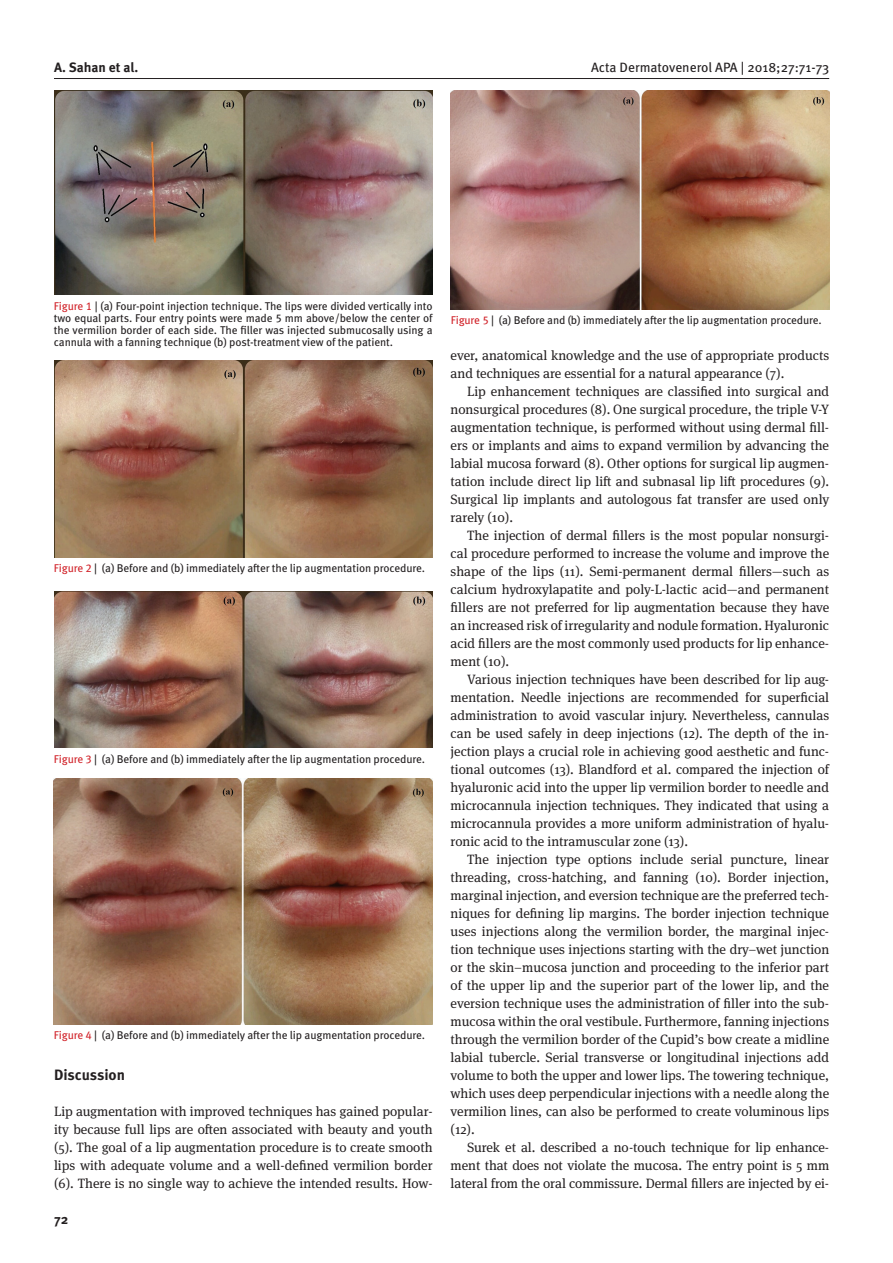
<style>
.page{position:relative;width:893px;height:1263px;background:#fff}
.page>*{position:absolute;margin:0;border:0;box-sizing:border-box;transform-origin:0 0}
.Main_body_text{font:700 15px "Meta Pro";letter-spacing:-.005em;color:#231f20}
.t1{font:13.5px/18px "Meta Serif Pro";color:#231f20;text-align:justify}
.t2{font:13.5px "Meta Pro";color:#231f20}
.t3{font:700 13.5px "Meta Pro";color:#231f20}
.Main_body_text-2{font:11.25px/12px "Meta Pro";letter-spacing:-.01em;color:#231f20;text-align:justify}
.s1{color:#d1232a}
</style>
<div class="page">
<hr style="left:54px;top:78px;width:775px;height:1px;background:#231f20">
<img style="left:54px;top:90px;width:379px;height:205px">
<img style="left:54px;top:360px;width:379px;height:197px">
<img style="left:54px;top:591px;width:379px;height:157px">
<img style="left:54px;top:778px;width:379px;height:247px">
<img style="left:451px;top:90px;width:378px;height:219px">
<p class="t3" style="left:54px;top:57px;width:86px">A. Sahan et al.</p>
<p class="t2" style="left:591px;top:57px;width:240px">Acta Dermatovenerol APA | 2018;27:71-73</p>
<p class="Main_body_text-2" style="left:54px;top:299px;width:380px"><span class="s1">Figure 1</span> | (a) Four-point injection technique. The lips were divided vertically into two equal parts. Four entry points were made 5 mm above/below the center of the vermilion border of each side. The filler was injected submucosally using a cannula with a fanning technique (b) post-treatment view of the patient.</p>
<p class="Main_body_text-2" style="left:54px;top:561px;width:373px"><span class="s1">Figure 2</span> | (a) Before and (b) immediately after the lip augmentation procedure.</p>
<p class="Main_body_text-2" style="left:54px;top:752px;width:373px"><span class="s1">Figure 3</span> | (a) Before and (b) immediately after the lip augmentation procedure.</p>
<p class="Main_body_text-2" style="left:54px;top:1029px;width:373px"><span class="s1">Figure 4</span> | (a) Before and (b) immediately after the lip augmentation procedure.</p>
<p class="Main_body_text" style="left:54px;top:1063px;width:73px">Discussion</p>
<p class="t1" style="left:54px;top:1102px;width:380px">Lip augmentation with improved techniques has gained popular&shy;ity because full lips are often associated with beauty and youth (5). The goal of a lip augmentation procedure is to create smooth lips with adequate volume and a well-defined vermilion border (6). There is no single way to achieve the intended results. How-</p>
<p class="t3" style="left:54px;top:1209px;width:16px">72</p>
<p class="Main_body_text-2" style="left:451px;top:314px;width:373px"><span class="s1">Figure 5</span> | (a) Before and (b) immediately after the lip augmentation procedure.</p>
<p class="t1" style="left:451px;top:346px;width:380px">ever, anatomical knowledge and the use of appropriate products and techniques are essential for a natural appearance (7).</p>
<p class="t1" style="left:451px;top:382px;width:380px;text-indent:17px">Lip enhancement techniques are classified into surgical and nonsurgical procedures (8). One surgical procedure, the triple V-Y augmentation technique, is performed without using dermal fill&shy;ers or implants and aims to expand vermilion by advancing the labial mucosa forward (8). Other options for surgical lip augmen&shy;tation include direct lip lift and subnasal lip lift procedures (9).<br>Surgical lip implants and autologous fat transfer are used only rarely (10).</p>
<p class="t1" style="left:451px;top:526px;width:380px;text-indent:17px">The injection of dermal fillers is the most popular nonsurgi&shy;cal procedure performed to increase the volume and improve the shape of the lips (11). Semi-permanent dermal fillers—such as calcium hydroxylapatite and poly-L-lactic acid—and permanent fillers are not preferred for lip augmentation because they have an increased risk of irregularity and nodule formation. Hyaluronic acid fillers are the most commonly used products for lip enhance&shy;ment (10).</p>
<p class="t1" style="left:451px;top:670px;width:380px;text-indent:17px">Various injection techniques have been described for lip aug&shy;mentation. Needle injections are recommended for superficial administration to avoid vascular injury. Nevertheless, cannulas can be used safely in deep injections (12). The depth of the in&shy;jection plays a crucial role in achieving good aesthetic and func&shy;tional outcomes (13). Blandford et al. compared the injection of hyaluronic acid into the upper lip vermilion border to needle and microcannula injection techniques. They indicated that using a microcannula provides a more uniform administration of hyalu&shy;ronic acid to the intramuscular zone (13).</p>
<p class="t1" style="left:451px;top:850px;width:380px;text-indent:17px">The injection type options include serial puncture, linear threading, cross-hatching, and fanning (10). Border injection, marginal injection, and eversion technique are the preferred tech&shy;niques for defining lip margins. The border injection technique uses injections along the vermilion border, the marginal injec&shy;tion technique uses injections starting with the dry–wet junction or the skin–mucosa junction and proceeding to the inferior part of the upper lip and the superior part of the lower lip, and the eversion technique uses the administration of filler into the sub&shy;mucosa within the oral vestibule. Furthermore, fanning injections through the vermilion border of the Cupid’s bow create a midline labial tubercle. Serial transverse or longitudinal injections add volume to both the upper and lower lips. The towering technique, which uses deep perpendicular injections with a needle along the vermilion lines, can also be performed to create voluminous lips (12).</p>
<p class="t1" style="left:451px;top:1138px;width:380px;text-indent:17px">Surek et al. described a no-touch technique for lip enhance&shy;ment that does not violate the mucosa. The entry point is 5 mm lateral from the oral commissure. Dermal fillers are injected by ei-</p>
</div>
